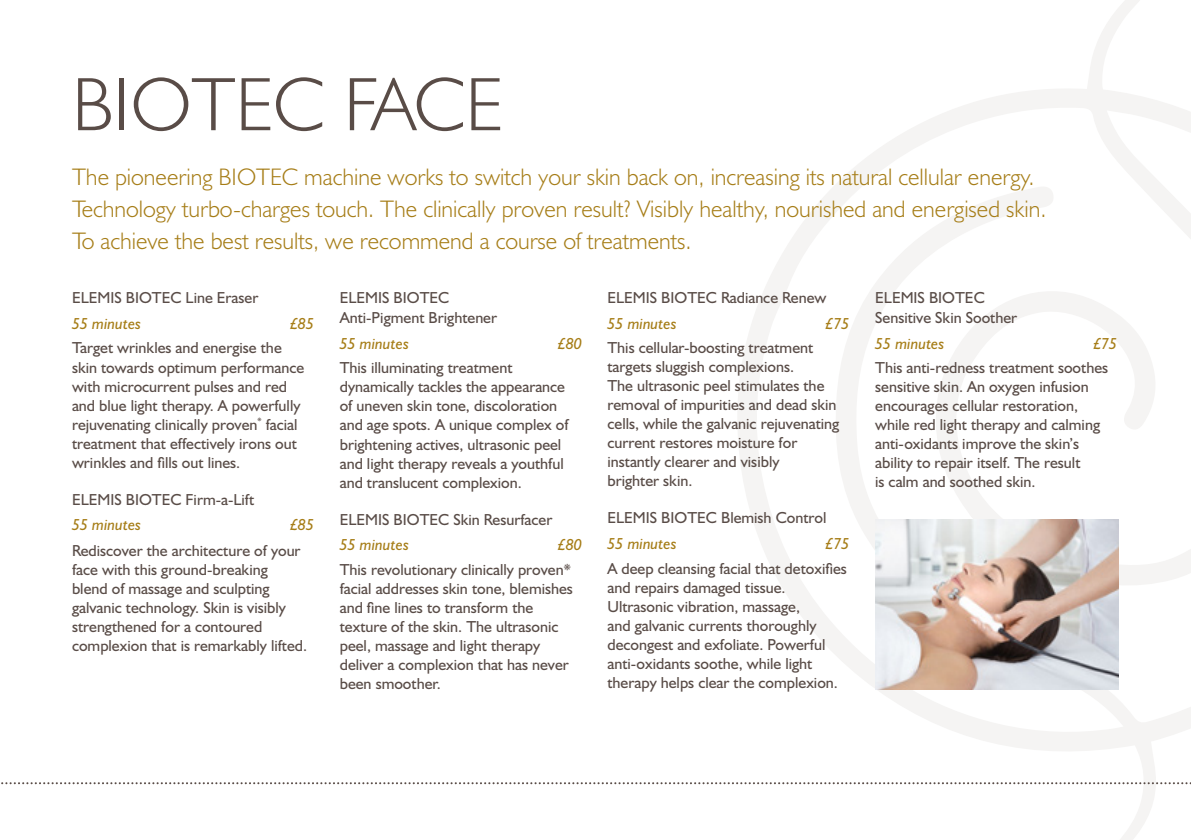
<style>
.page{position:relative;width:1191px;height:840px;background:#fff}
.page>*{position:absolute;margin:0;border:0;box-sizing:border-box;transform-origin:0 0}
.t1{font:300 76px "Humanist 521 BT";color:#594c47}
.t2{font:300 24px/32px "Humanist 521 BT";color:#a67d17}
.t3{font:16px/19px "Humanist 521 BT";color:#594c47}
.t4{font:italic 16px "Humanist 521 BT";color:#a67d17}
</style>
<div class="page">
<svg style="left:732px;top:0;width:459px;height:839px"></svg>
<svg style="left:1px;top:781px;width:1190px;height:2px"></svg>
<img style="left:875px;top:519px;width:244px;height:170px">
<h1 class="t1" style="left:72px;top:57px;width:432px">BIOTEC FACE</h1>
<p class="t2" style="left:72px;top:160px;width:976px">The pioneering BIOTEC machine works to switch your skin back on, increasing its natural cellular energy.<br>Technology turbo-charges touch. The clinically proven result? Visibly healthy, nourished and energised skin.<br>To achieve the best results, we recommend a course of treatments.</p>
<p class="t3" style="left:72px;top:287px;width:188px">ELEMIS BIOTEC Line Eraser</p>
<p class="t4" style="left:72px;top:313px;width:71px">55 minutes</p>
<p class="t4" style="left:290px;top:313px;width:26px">£85</p>
<p class="t3" style="left:72px;top:338px;width:234px">Target wrinkles and energise the skin towards optimum performance with microcurrent pulses and red and blue light therapy. A powerfully rejuvenating clinically proven<sup>*</sup> facial treatment that effectively irons out wrinkles and fills out lines.</p>
<p class="t3" style="left:72px;top:489px;width:184px">ELEMIS BIOTEC Firm-a-Lift</p>
<p class="t4" style="left:72px;top:514px;width:71px">55 minutes</p>
<p class="t4" style="left:290px;top:514px;width:26px">£85</p>
<p class="t3" style="left:72px;top:540px;width:237px">Rediscover the architecture of your face with this ground-breaking blend of massage and sculpting galvanic technology. Skin is visibly strengthened for a contoured complexion that is remarkably lifted.</p>
<p class="t3" style="left:340px;top:287px;width:159px;line-height:20px">ELEMIS BIOTEC<br>Anti-Pigment Brightener</p>
<p class="t4" style="left:340px;top:333px;width:71px">55 minutes</p>
<p class="t4" style="left:557px;top:333px;width:26px">£80</p>
<p class="t3" style="left:340px;top:358px;width:230px">This illuminating treatment dynamically tackles the appearance of uneven skin tone, discoloration and age spots. A unique complex of brightening actives, ultrasonic peel and light therapy reveals a youthful and translucent complexion.</p>
<p class="t3" style="left:340px;top:509px;width:214px">ELEMIS BIOTEC Skin Resurfacer</p>
<p class="t4" style="left:340px;top:534px;width:71px">55 minutes</p>
<p class="t4" style="left:557px;top:534px;width:26px">£80</p>
<p class="t3" style="left:340px;top:559px;width:235px">This revolutionary clinically proven* facial addresses skin tone, blemishes and fine lines to transform the texture of the skin. The ultrasonic peel, massage and light therapy deliver a complexion that has never been smoother.</p>
<p class="t3" style="left:607px;top:287px;width:220px">ELEMIS BIOTEC Radiance Renew</p>
<p class="t4" style="left:607px;top:313px;width:71px">55 minutes</p>
<p class="t4" style="left:825px;top:313px;width:26px">£75</p>
<p class="t3" style="left:607px;top:338px;width:233px">This cellular-boosting treatment targets sluggish complexions.<br>The ultrasonic peel stimulates the removal of impurities and dead skin cells, while the galvanic rejuvenating current restores moisture for instantly clearer and visibly<br>brighter skin.</p>
<p class="t3" style="left:607px;top:508px;width:220px">ELEMIS BIOTEC Blemish Control</p>
<p class="t4" style="left:607px;top:533px;width:71px">55 minutes</p>
<p class="t4" style="left:825px;top:533px;width:26px">£75</p>
<p class="t3" style="left:607px;top:558px;width:241px">A deep cleansing facial that detoxifies and repairs damaged tissue.<br>Ultrasonic vibration, massage,<br>and galvanic currents thoroughly decongest and exfoliate. Powerful anti-oxidants soothe, while light therapy helps clear the complexion.</p>
<p class="t3" style="left:875px;top:287px;width:143px;line-height:20px">ELEMIS BIOTEC<br>Sensitive Skin Soother</p>
<p class="t4" style="left:875px;top:333px;width:71px">55 minutes</p>
<p class="t4" style="left:1093px;top:333px;width:26px">£75</p>
<p class="t3" style="left:875px;top:358px;width:234px">This anti-redness treatment soothes sensitive skin. An oxygen infusion encourages cellular restoration, while red light therapy and calming anti-oxidants improve the skin’s ability to repair itself. The result<br>is calm and soothed skin.</p>
</div>
